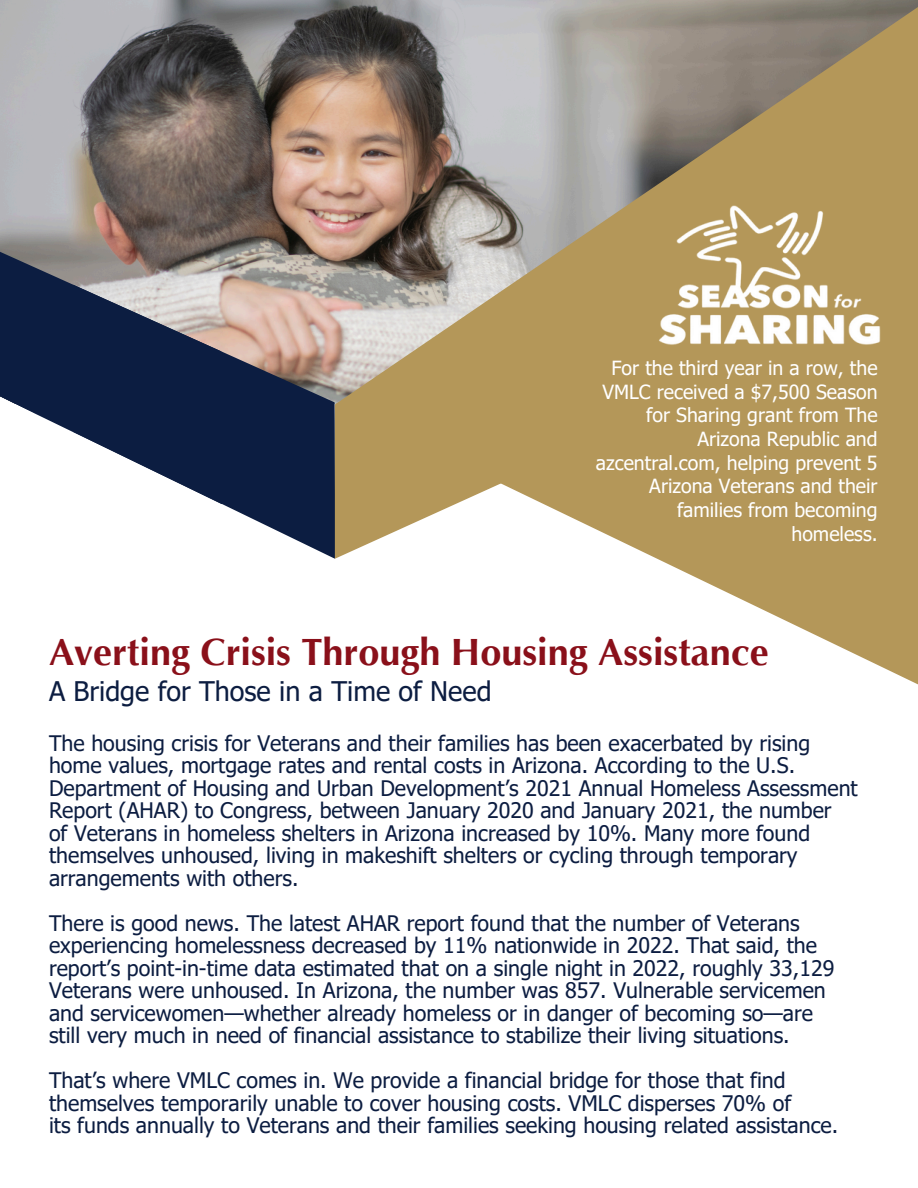
<style>
.page{position:relative;width:918px;height:1188px;background:#fff}
.page>*{position:absolute;margin:0;border:0;box-sizing:border-box;transform-origin:0 0}
.t1{font:700 37.95px "Optima LT Pro";color:#8a101a}
.t2{font:27px "Tahoma";color:#0c1d41}
.t3{font:21.45px "Tahoma";color:#0c1d41}
.t4{font:19.5px/23.7px "Tahoma";color:#fff;text-align:right}
</style>
<div class="page">
<img style="left:0;top:0;width:336px;height:284px">
<svg style="left:222px;top:284px;width:113px;height:275px;fill:#0c1d41"></svg>
<svg style="left:0;top:236px;width:222px;height:268px;fill:#0c1d41"></svg>
<svg style="left:336px;top:0;width:582px;height:685px"></svg>
<svg style="left:0;top:380px;width:34px;height:66px"></svg>
<svg style="left:590px;top:130px;width:297px;height:311px;fill:#b49759"></svg>
<svg style="left:765px;top:34px;width:153px;height:322px;fill:#b49759"></svg>
<img style="left:653px;top:197px;width:234px;height:159px">
<p class="t4" style="left:596px;top:356px;width:283px">For the third year in a row, the<br>VMLC received a $7,500 Season for Sharing grant from The<br>Arizona Republic and azcentral.com, helping prevent 5<br>Arizona Veterans and their families from becoming homeless.</p>
<p class="t1" style="left:49px;top:637px;width:721px">Averting Crisis Through Housing Assistance</p>
<p class="t2" style="left:49px;top:674px;width:444px">A Bridge for Those in a Time of Need</p>
<p class="t3" style="left:49px;top:729px;width:763px">The housing crisis for Veterans and their families has been exacerbated by rising</p>
<p class="t3" style="left:49px;top:752px;width:748px">home values, mortgage rates and rental costs in Arizona. According to the U.S.</p>
<p class="t3" style="left:49px;top:774px;width:810px">Department of Housing and Urban Development’s 2021 Annual Homeless Assessment</p>
<p class="t3" style="left:49px;top:797px;width:784px">Report (AHAR) to Congress, between January 2020 and January 2021, the number</p>
<p class="t3" style="left:49px;top:819px;width:763px">of Veterans in homeless shelters in Arizona increased by 10%. Many more found</p>
<h1 class="t3" style="left:49px;top:842px;width:750px">themselves unhoused, living in makeshift shelters or cycling through temporary</h1>
<p class="t3" style="left:49px;top:864px;width:251px">arrangements with others.</p>
<p class="t3" style="left:49px;top:909px;width:752px">There is good news. The latest AHAR report found that the number of Veterans</p>
<p class="t3" style="left:49px;top:932px;width:769px">experiencing homelessness decreased by 11% nationwide in 2022. That said, the</p>
<p class="t3" style="left:49px;top:954px;width:787px">report’s point-in-time data estimated that on a single night in 2022, roughly 33,129</p>
<p class="t3" style="left:49px;top:977px;width:778px">Veterans were unhoused. In Arizona, the number was 857. Vulnerable servicemen</p>
<p class="t3" style="left:49px;top:999px;width:766px">and servicewomen—whether already homeless or in danger of becoming so—are</p>
<p class="t3" style="left:49px;top:1022px;width:742px">still very much in need of financial assistance to stabilize their living situations.</p>
<p class="t3" style="left:49px;top:1067px;width:738px">That’s where VMLC comes in. We provide a financial bridge for those that find</p>
<p class="t3" style="left:49px;top:1089px;width:744px">themselves temporarily unable to cover housing costs. VMLC disperses 70% of</p>
<p class="t3" style="left:49px;top:1112px;width:791px">its funds annually to Veterans and their families seeking housing related assistance.</p>
</div>
